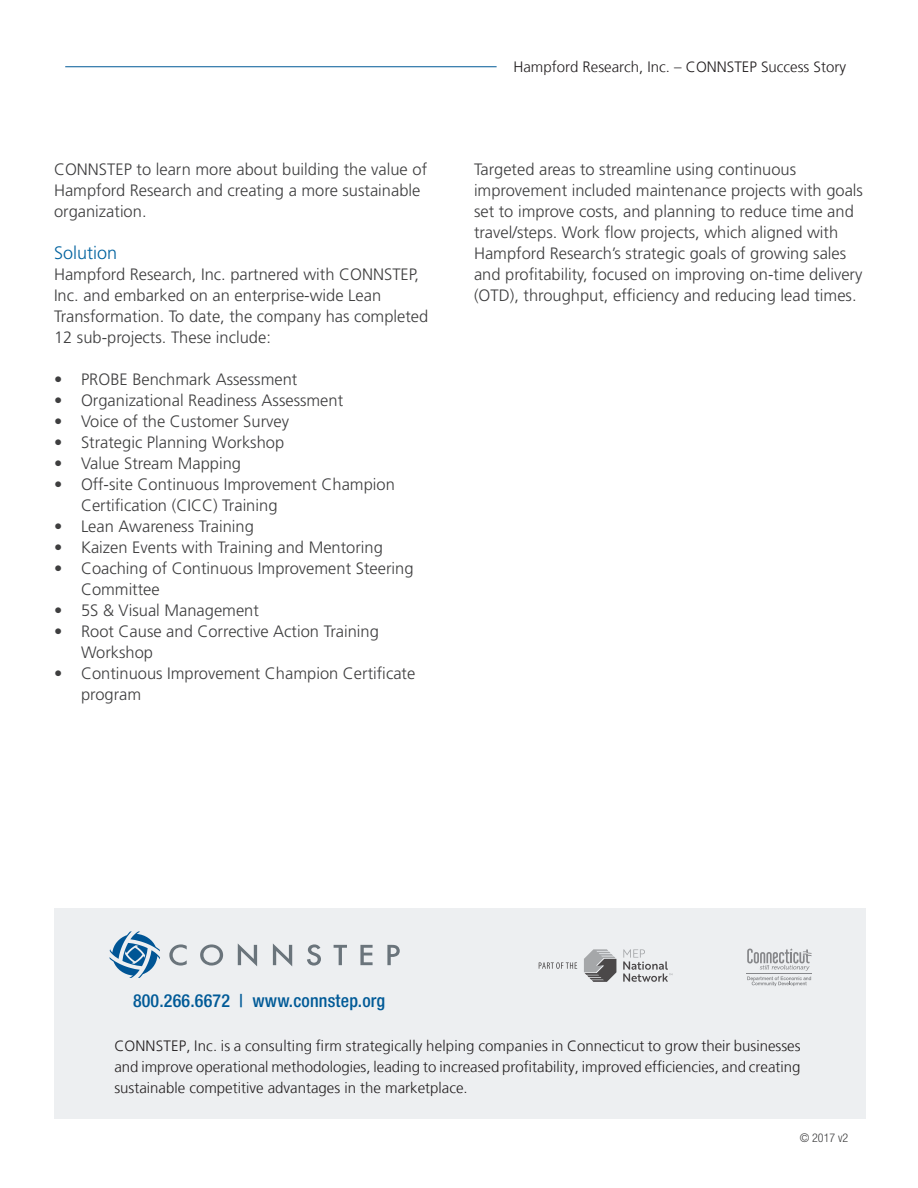
<style>
.page{position:relative;width:918px;height:1188px;background:#fff}
.page>*{position:absolute;margin:0;border:0;box-sizing:border-box;transform-origin:0 0}
.t1{font:500 condensed 18px "Helvetica Neue";letter-spacing:.01em;color:#005a97}
.t2{font:300 18px "Frutiger";color:#02639f}
.t3{font:300 16.5px/21px "Frutiger";color:#3e3e3f}
.t4{font:300 15px/21px "Frutiger LT";color:#231f20;text-align:justify}
.t5{font:300 condensed 12px "Helvetica Neue";color:#3e3e3f}
</style>
<div class="page">
<div style="left:54px;top:908px;width:812px;height:211px;background:#edeff1"></div>
<svg style="left:109px;top:931px;width:51px;height:47px"></svg>
<svg style="left:169px;top:944px;width:18px;height:22px"></svg>
<svg style="left:200px;top:944px;width:23px;height:22px"></svg>
<svg style="left:238px;top:944px;width:19px;height:22px"></svg>
<svg style="left:273px;top:943px;width:19px;height:23px"></svg>
<svg style="left:307px;top:944px;width:14px;height:22px"></svg>
<svg style="left:334px;top:945px;width:13px;height:20px"></svg>
<svg style="left:360px;top:945px;width:13px;height:20px"></svg>
<svg style="left:387px;top:945px;width:13px;height:20px"></svg>
<svg style="left:747px;top:948px;width:65px;height:23px"></svg>
<hr style="left:746px;top:973px;width:66px;height:1px;background:#6d6e71">
<svg style="left:747px;top:977px;width:64px;height:9px"></svg>
<svg style="left:539px;top:962px;width:38px;height:7px"></svg>
<svg style="left:584px;top:949px;width:32px;height:33px"></svg>
<svg style="left:623px;top:949px;width:49px;height:33px"></svg>
<hr style="left:65px;top:66px;width:432px;height:1px;background:#005a97">
<p class="t3" style="left:54px;top:159px;width:375px">CONNSTEP to learn more about building the value of<br>Hampford Research and creating a more sustainable organization.</p>
<p class="t2" style="left:54px;top:243px;width:65px">Solution</p>
<p class="t3" style="left:54px;top:264px;width:376px">Hampford Research, Inc. partnered with CONNSTEP, Inc. and embarked on an enterprise-wide Lean Transformation. To date, the company has completed 12 sub-projects. These include:</p>
<p class="t3" style="left:54px;top:369px;width:245px">• PROBE Benchmark Assessment</p>
<p class="t3" style="left:54px;top:390px;width:291px">• Organizational Readiness Assessment</p>
<p class="t3" style="left:54px;top:411px;width:237px">• Voice of the Customer Survey</p>
<p class="t3" style="left:54px;top:432px;width:232px">• Strategic Planning Workshop</p>
<p class="t3" style="left:54px;top:453px;width:189px">• Value Stream Mapping</p>
<p class="t3" style="left:81px;top:474px;width:315px;text-indent:-27px">• Off-site Continuous Improvement Champion<br>Certification (CICC) Training</p>
<p class="t3" style="left:54px;top:516px;width:202px">• Lean Awareness Training</p>
<p class="t3" style="left:54px;top:537px;width:330px">• Kaizen Events with Training and Mentoring</p>
<p class="t3" style="left:81px;top:558px;width:334px;text-indent:-27px">• Coaching of Continuous Improvement Steering<br>Committee</p>
<p class="t3" style="left:54px;top:600px;width:206px">• 5S &amp; Visual Management</p>
<p class="t3" style="left:81px;top:621px;width:299px;text-indent:-27px">• Root Cause and Corrective Action Training<br>Workshop</p>
<p class="t3" style="left:81px;top:663px;width:336px;text-indent:-27px">• Continuous Improvement Champion Certificate program</p>
<p class="t4" style="left:513px;top:57px;width:334px">Hampford Research, Inc. – CONNSTEP Success Story</p>
<p class="t3" style="left:474px;top:159px;width:391px">Targeted areas to streamline using continuous improvement included maintenance projects with goals set to improve costs, and planning to reduce time and travel/steps. Work flow projects, which aligned with Hampford Research’s strategic goals of growing sales and profitability, focused on improving on-time delivery (OTD), throughput, efficiency and reducing lead times.</p>
<p class="t1" style="left:133px;top:990px;width:254px">800.266.6672 | www.connstep.org</p>
<p class="t4" style="left:114px;top:1036px;width:688px">CONNSTEP, Inc. is a consulting firm strategically helping companies in Connecticut to grow their businesses and improve operational methodologies, leading to increased profitability, improved efficiencies, and creating sustainable competitive advantages in the marketplace.</p>
<p class="t5" style="left:800px;top:1130px;width:50px">© 2017 v2</p>
</div>
